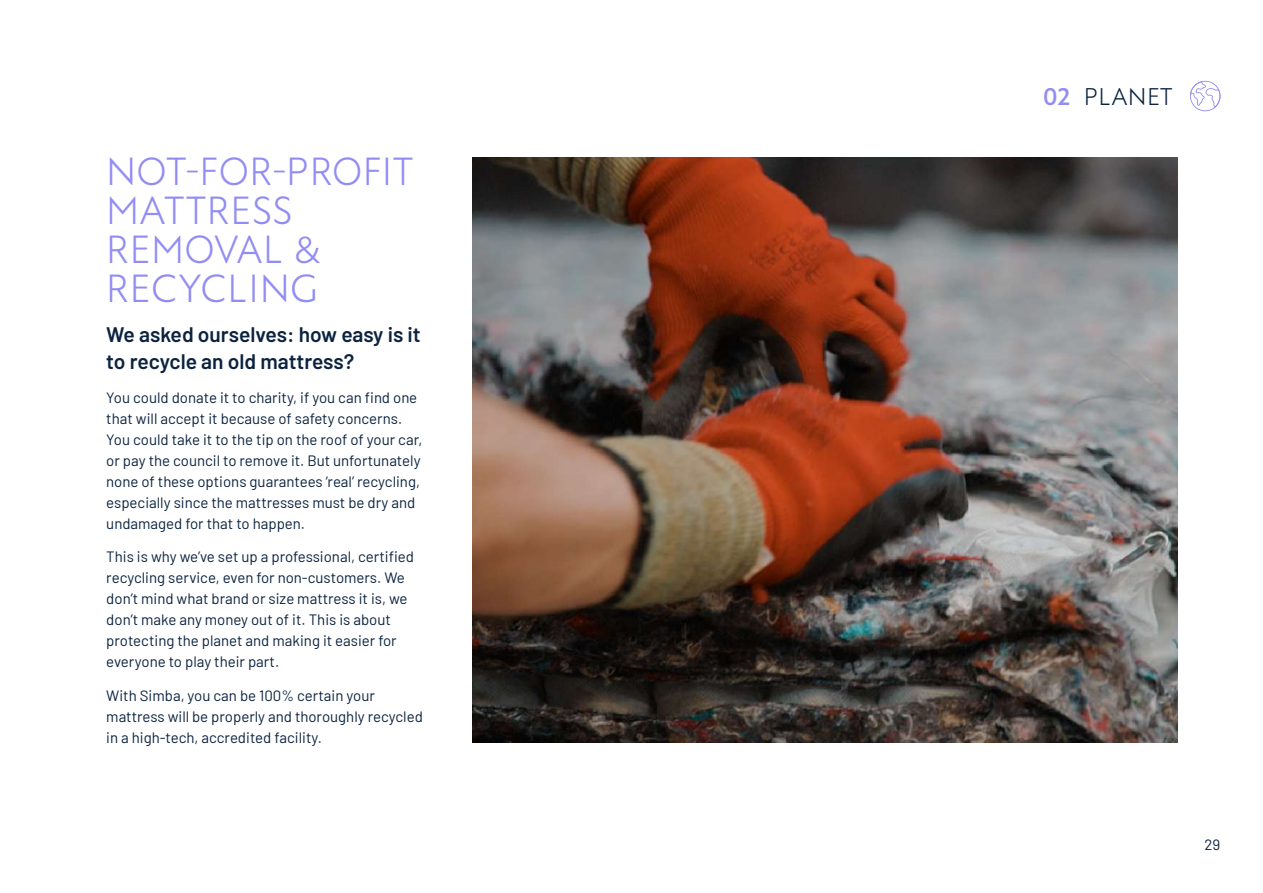
<style>
.page{position:relative;width:1263px;height:893px;background:#fff}
.page>*{position:absolute;margin:0;border:0;box-sizing:border-box;transform-origin:0 0}
.t1{font:39px/39px "Astro 30";letter-spacing:.015em;color:#928df3}
.t2{font:24px "Astro 30";letter-spacing:.025em;color:#0b233f}
.t3{font:600 21px/27px "Barlow";color:#0b233f}
.t4{font:15px/21px "Barlow";color:#0b233f}
.s1{font-family:"Astro 60";color:#928df3}
</style>
<div class="page">
<hr style="left:0;top:0;width:1px;height:893px;background:#0b233f">
<img style="left:472px;top:157px;width:706px;height:585px">
<svg style="left:1190px;top:81px;width:30px;height:30px"></svg>
<h1 class="t1" style="left:106px;top:149px;width:309px">NOT-FOR-PROFIT<br>MATTRESS<br>REMOVAL &amp;<br>RECYCLING</h1>
<h3 class="t3" style="left:106px;top:319px;width:316px">We asked ourselves: how easy is it to recycle an old mattress?</h3>
<p class="t4" style="left:106px;top:386px;width:318px">You could donate it to charity, if you can find one that will accept it because of safety concerns.<br>You could take it to the tip on the roof of your car, or pay the council to remove it. But unfortunately none of these options guarantees ‘real’ recycling, especially since the mattresses must be dry and undamaged for that to happen.</p>
<p class="t4" style="left:106px;top:545px;width:309px">This is why we’ve set up a professional, certified recycling service, even for non-customers. We don’t mind what brand or size mattress it is, we don’t make any money out of it. This is about protecting the planet and making it easier for everyone to play their part.</p>
<p class="t4" style="left:106px;top:684px;width:318px">With Simba, you can be 100% certain your mattress will be properly and thoroughly recycled in a high-tech, accredited facility.</p>
<h2 class="t2" style="left:1043px;top:80px;width:131px"><span class="s1">02</span> PLANET</h2>
<p class="t4" style="left:1204px;top:833px;width:17px">29</p>
</div>
